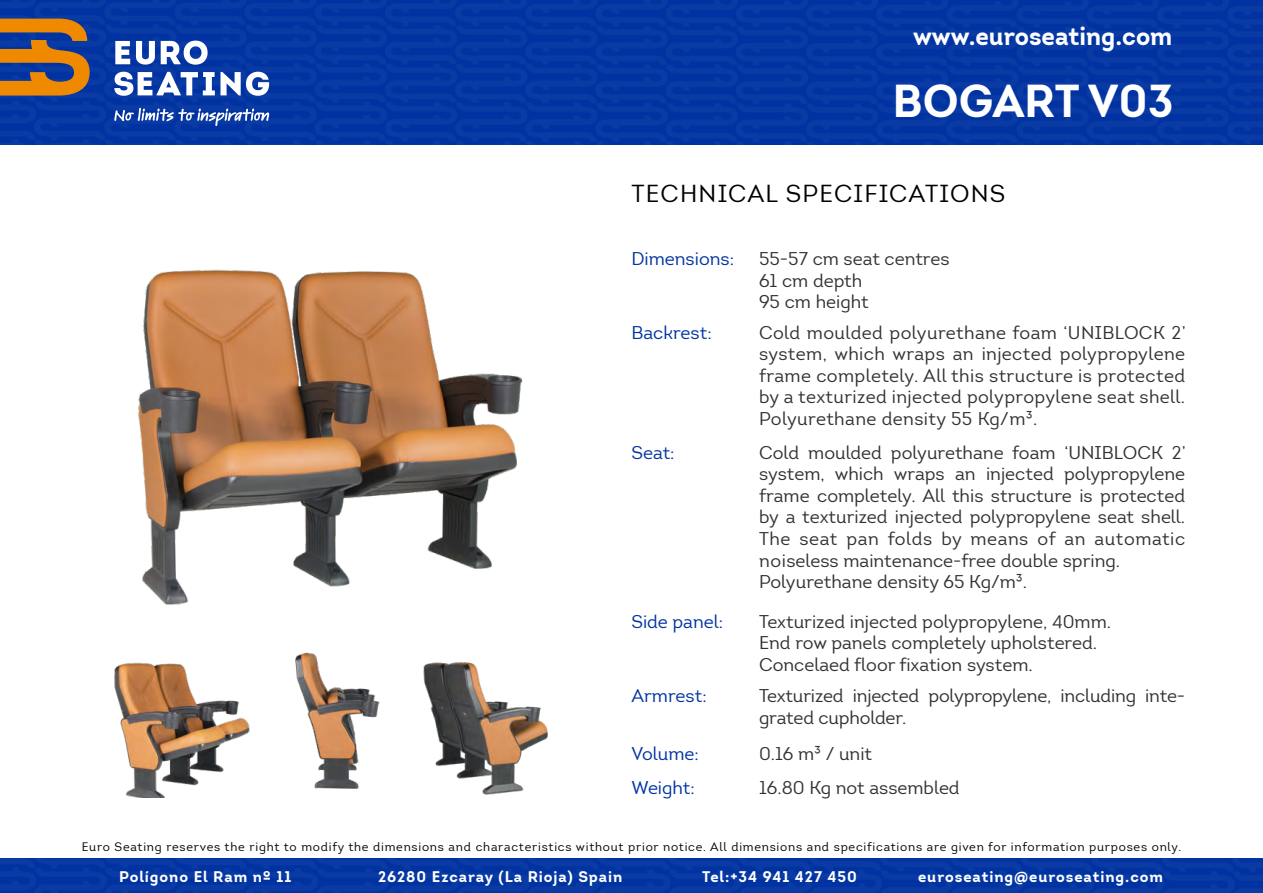
<style>
.page{position:relative;width:1263px;height:893px;background:#fff}
.page>*{position:absolute;margin:0;border:0;box-sizing:border-box;transform-origin:0 0}
.t1{font:700 45px "Intro";color:#fff}
.t2{font:700 25.5px "Intro";color:#fff;scale:.96 1}
.t3{font:24px "Intro";letter-spacing:.05em;color:#000}
.t4{font:18px/21.6px "Intro";color:#323232}
.t5{font:18px/34px "Intro";color:#0033a1}
.t6{font:700 15px "Intro";letter-spacing:.065em;color:#fff}
.t7{font:12px "Intro";letter-spacing:.065em;color:#000}
</style>
<div class="page">
<div style="left:0;top:0;width:1263px;height:145px;background:#0537a2"></div>
<svg style="left:115px;top:41px;width:15px;height:23px"></svg>
<svg style="left:161px;top:41px;width:47px;height:24px"></svg>
<svg style="left:136px;top:41px;width:19px;height:24px"></svg>
<svg style="left:114px;top:72px;width:155px;height:24px"></svg>
<svg style="left:0;top:19px;width:90px;height:77px"></svg>
<svg style="left:114px;top:108px;width:155px;height:18px"></svg>
<div style="left:0;top:859px;width:1263px;height:34px;background:#0738a3"></div>
<img style="left:138px;top:269px;width:385px;height:336px">
<img style="left:114px;top:662px;width:136px;height:136px">
<img style="left:295px;top:652px;width:85px;height:137px">
<img style="left:423px;top:662px;width:125px;height:133px">
<h2 class="t2" style="left:913px;top:19px;width:272px">www.euroseating.com</h2>
<h1 class="t1" style="left:892px;top:72px;width:283px">BOGART V03</h1>
<h3 class="t3" style="left:631px;top:179px;width:375px">TECHNICAL SPECIFICATIONS</h3>
<p class="t5" style="left:631px;top:242px;width:104px">Dimensions:</p>
<p class="t5" style="left:631px;top:315px;width:82px">Backrest:</p>
<p class="t5" style="left:631px;top:435px;width:45px">Seat:</p>
<p class="t5" style="left:631px;top:605px;width:93px">Side panel:</p>
<p class="t5" style="left:631px;top:679px;width:77px">Armrest:</p>
<p class="t5" style="left:631px;top:737px;width:69px">Volume:<br>Weight:</p>
<p class="t4" style="left:759px;top:248px;width:192px">55-57 cm seat centres<br>61 cm depth<br>95 cm height</p>
<p class="t4" style="left:759px;top:322px;width:428px;text-align:justify">Cold moulded polyurethane foam ‘UNIBLOCK 2’ system, which wraps an injected polypropylene frame completely. All this structure is protected by a texturized injected polypropylene seat shell.<br>Polyurethane density 55 Kg/m³.</p>
<p class="t4" style="left:759px;top:442px;width:428px">Cold moulded polyurethane foam ‘UNIBLOCK 2’ system, which wraps an injected polypropylene frame completely. All this structure is protected by a texturized injected polypropylene seat shell.<br>The seat pan folds by means of an automatic noiseless maintenance-free double spring.<br>Polyurethane density 65 Kg/m³.</p>
<p class="t4" style="left:759px;top:611px;width:354px">Texturized injected polypropylene, 40mm.<br>End row panels completely upholstered.<br>Concelaed floor fixation system.</p>
<p class="t4" style="left:759px;top:685px;width:428px">Texturized injected polypropylene, including inte&shy;grated cupholder.</p>
<p class="t4" style="left:759px;top:743px;width:115px">0.16 m³ / unit</p>
<p class="t4" style="left:759px;top:777px;width:202px">16.80 Kg not assembled</p>
<p class="t7" style="left:82px;top:839px;width:1101px">Euro Seating reserves the right to modify the dimensions and characteristics without prior notice. All dimensions and specifications are given for information purposes only.</p>
<p class="t6" style="left:119px;top:867px;width:174px">Polígono El Ram nº 11</p>
<p class="t6" style="left:378px;top:867px;width:246px">26280 Ezcaray (La Rioja) Spain</p>
<p class="t6" style="left:702px;top:867px;width:156px">Tel:+34 941 427 450</p>
<p class="t6" style="left:918px;top:867px;width:246px">euroseating@euroseating.com</p>
</div>
